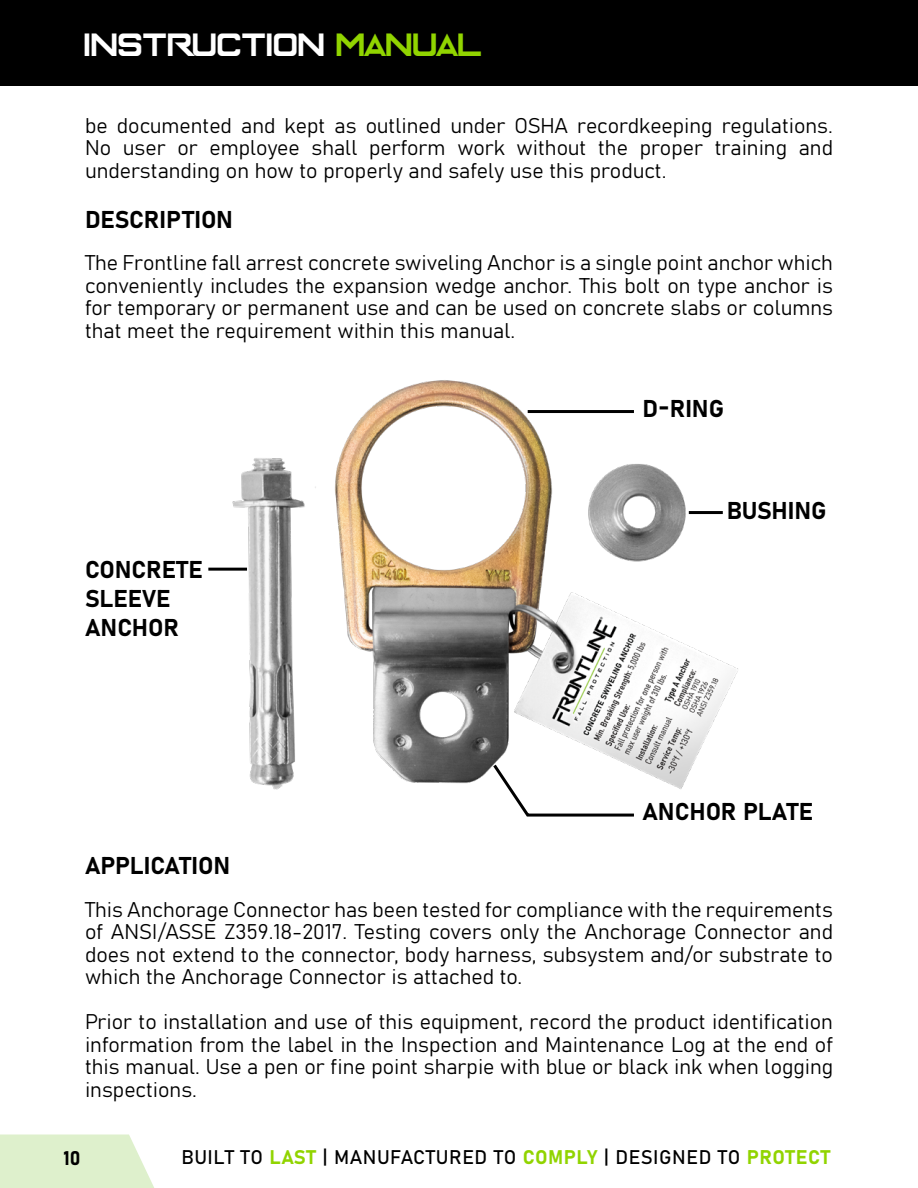
<style>
.page{position:relative;width:918px;height:1188px;background:#fff}
.page>*{position:absolute;margin:0;border:0;box-sizing:border-box;transform-origin:0 0}
.t1{font:36px "Enter The Grid";color:#fff}
.t2{font:24px/28.8px "Bahnschrift";color:#000}
.t3{font:21px/22.5px "Bahnschrift";color:#000;text-align:justify}
.t4{font:19.5px "Bahnschrift";letter-spacing:.03em;color:#000}
.s1{color:#91d400}
</style>
<div class="page">
<div style="left:0;top:0;width:918px;height:85px;background:#000"></div>
<svg style="left:0;top:1135px;width:154px;height:53px"></svg>
<img style="left:208px;top:380px;width:530px;height:410px">
<hr style="left:528px;top:410px;width:106px;height:3px;background:#000">
<svg style="left:490px;top:761px;width:147px;height:56px"></svg>
<hr style="left:689px;top:511px;width:34px;height:3px;background:#000">
<hr style="left:208px;top:568px;width:39px;height:3px;background:#000">
<h1 class="t1" style="left:85px;top:33px;width:400px">INSTRUCTION <span class="s1">MANUAL</span></h1>
<p class="t3" style="left:85px;top:113px;width:749px">be documented and kept as outlined under OSHA recordkeeping regulations.<br>No user or employee shall perform work without the proper training and understanding on how to properly and safely use this product.</p>
<p class="t2" style="left:85px;top:204px;width:150px">DESCRIPTION</p>
<p class="t3" style="left:85px;top:250px;width:750px">The Frontline fall arrest concrete swiveling Anchor is a single point anchor which conveniently includes the expansion wedge anchor. This bolt on type anchor is for temporary or permanent use and can be used on concrete slabs or columns that meet the requirement within this manual.</p>
<p class="t2" style="left:642px;top:392px;width:83px">D-RING</p>
<p class="t2" style="left:85px;top:554px;width:119px">CONCRETE<br>SLEEVE<br>ANCHOR</p>
<p class="t2" style="left:85px;top:850px;width:147px">APPLICATION</p>
<p class="t2" style="left:727px;top:495px;width:102px">BUSHING</p>
<p class="t2" style="left:642px;top:796px;width:172px">ANCHOR PLATE</p>
<p class="t3" style="left:85px;top:897px;width:749px">This Anchorage Connector has been tested for compliance with the requirements of ANSI/ASSE Z359.18-2017. Testing covers only the Anchorage Connector and does not extend to the connector, body harness, subsystem and/or substrate to which the Anchorage Connector is attached to.</p>
<p class="t3" style="left:85px;top:1009px;width:750px">Prior to installation and use of this equipment, record the product identification information from the label in the Inspection and Maintenance Log at the end of this manual. Use a pen or fine point sharpie with blue or black ink when logging inspections.</p>
<p class="t4" style="left:63px;top:1143px;width:19px">10</p>
<p class="t4" style="left:182px;top:1142px;width:650px">BUILT TO <span class="s1">LAST</span> | MANUFACTURED TO <span class="s1">COMPLY</span> | DESIGNED TO <span class="s1">PROTECT</span></p>
</div>
